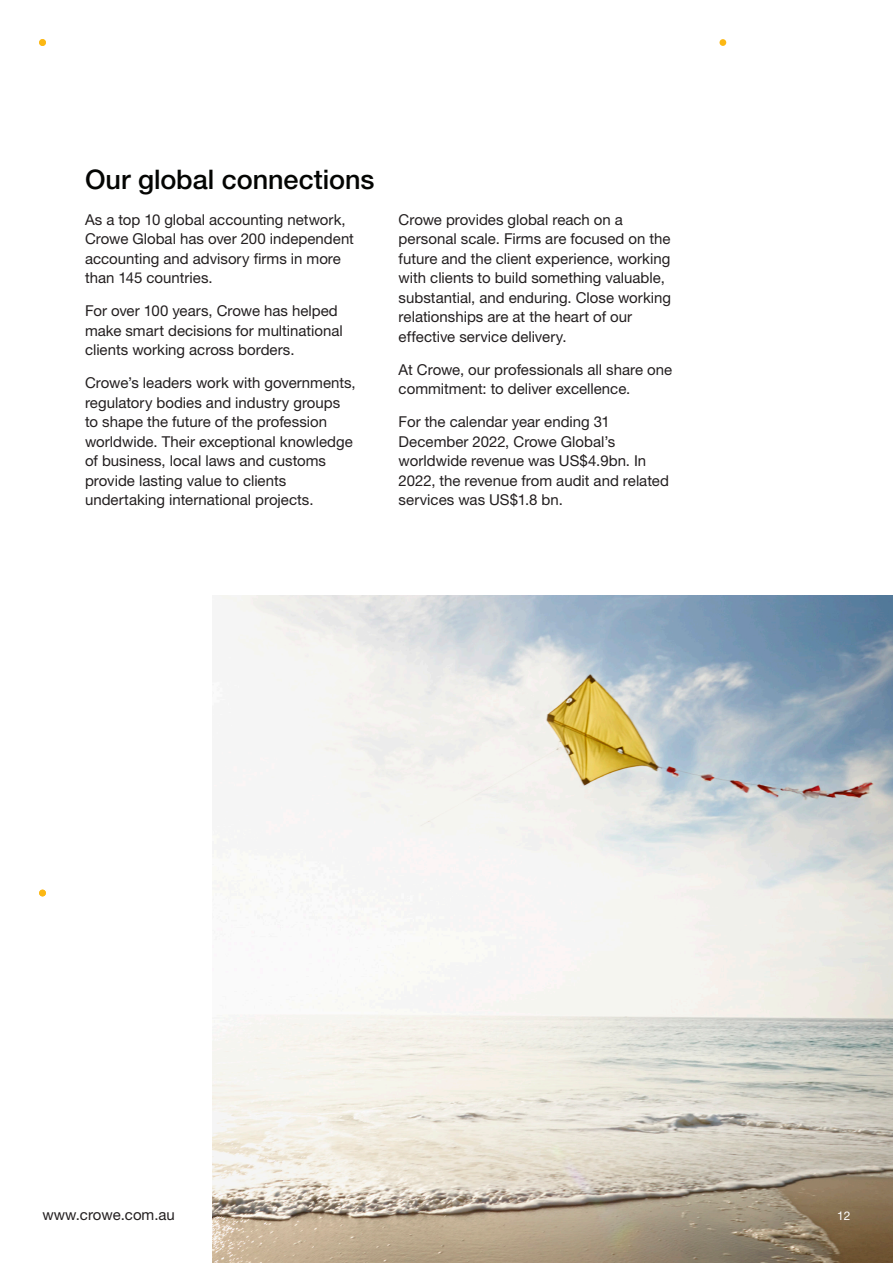
<style>
.page{position:relative;width:893px;height:1263px;background:#fff}
.page>*{position:absolute;margin:0;border:0;box-sizing:border-box;transform-origin:0 0}
.Body_Copy{font:500 27px "Helvetica Neue LT Std";color:#040503}
.Pull_Quotes{font:15px/19.5px "Helvetica Neue LT Std";color:#231f20}
.t1{font:12px "Helvetica Neue LT Std";color:#fff}
</style>
<div class="page">
<div style="left:39px;top:890px;width:7px;height:6px;background:#fcb814;border-radius:50%"></div>
<div style="left:39px;top:39px;width:7px;height:7px;background:#fcb814;border-radius:50%"></div>
<div style="left:719px;top:39px;width:7px;height:7px;background:#fcb814;border-radius:50%"></div>
<img style="left:213px;top:595px;width:680px;height:668px">
<p class="Body_Copy" style="left:85px;top:164px;width:291px">Our global connections</p>
<p class="Pull_Quotes" style="left:85px;top:209px;width:270px">As a top 10 global accounting network, Crowe Global has over 200 independent accounting and advisory firms in more than 145 countries.</p>
<p class="Pull_Quotes" style="left:85px;top:301px;width:259px">For over 100 years, Crowe has helped make smart decisions for multinational clients working across borders.</p>
<p class="Pull_Quotes" style="left:85px;top:373px;width:272px">Crowe’s leaders work with governments, regulatory bodies and industry groups to shape the future of the profession worldwide. Their exceptional knowledge of business, local laws and customs provide lasting value to clients undertaking international projects.</p>
<p class="Pull_Quotes" style="left:399px;top:209px;width:274px">Crowe provides global reach on a personal scale. Firms are focused on the future and the client experience, working with clients to build something valuable, substantial, and enduring. Close working relationships are at the heart of our effective service delivery.</p>
<p class="Pull_Quotes" style="left:399px;top:359px;width:275px">At Crowe, our professionals all share one commitment: to deliver excellence.</p>
<p class="Pull_Quotes" style="left:399px;top:412px;width:272px">For the calendar year ending 31<br>December 2022, Crowe Global’s worldwide revenue was US$4.9bn. In<br>2022, the revenue from audit and related services was US$1.8 bn.</p>
<p class="Pull_Quotes" style="left:43px;top:1205px;width:134px">www.crowe.com.au</p>
<p class="t1" style="left:837px;top:1209px;width:15px">12</p>
</div>
